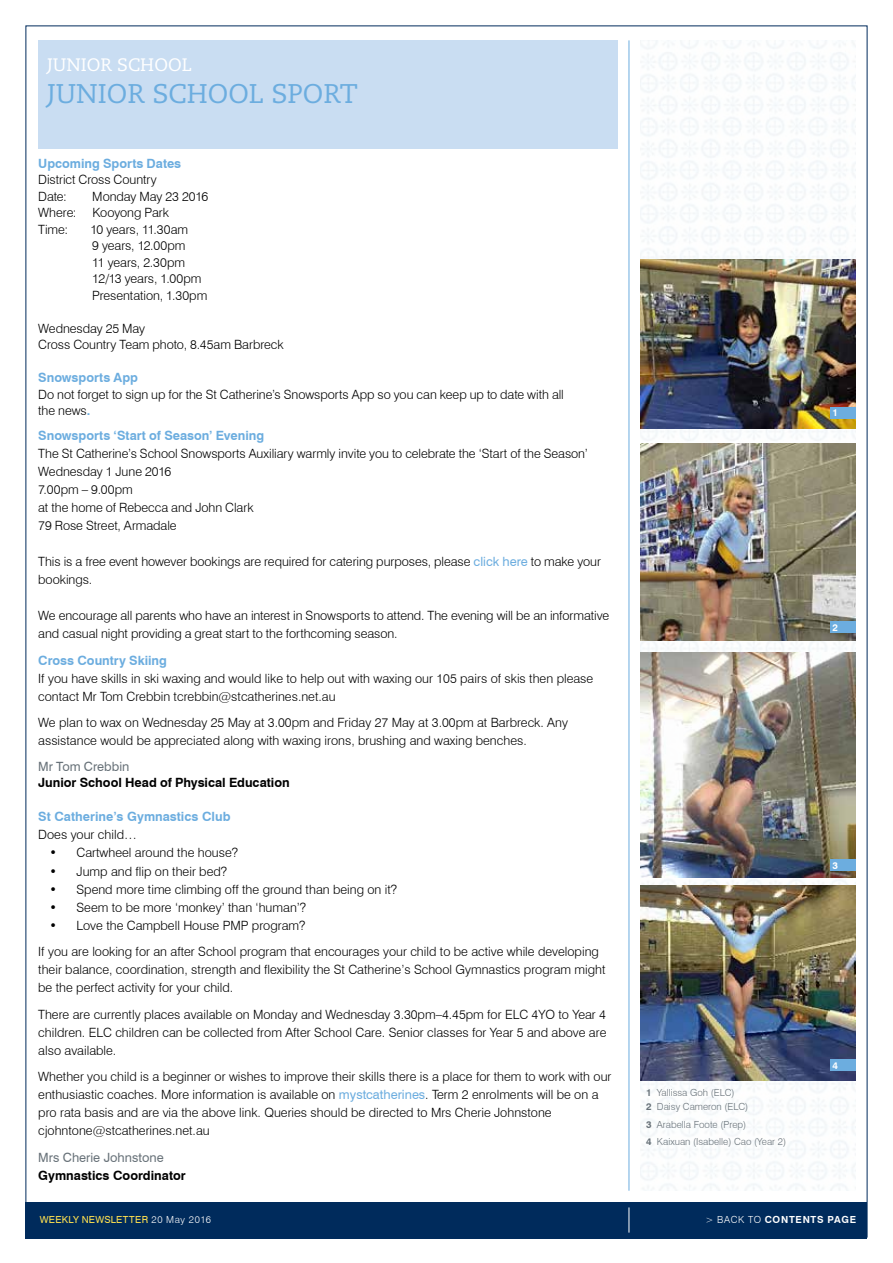
<style>
.page{position:relative;width:893px;height:1263px;background:#fff}
.page>*{position:absolute;margin:0;border:0;box-sizing:border-box;transform-origin:0 0}
.t1{font:27px "Caecilia LT Std";color:#6caddf}
.t2{font:18px "Caecilia LT Std";color:#fff}
.t3{font:300 12.75px/18px "Swiss 721 BT";color:#000}
.t4{font:700 12.75px "Swiss 721 BT";color:#6caddf}
.t5{font:700 12.75px "Swiss 721 BT";color:#000}
.t6{font:12.75px "Swiss 721 BT";color:#687279}
.t7{font:300 9.75px/13.5px "Swiss 721 BT";color:#687279}
.t8{font:9.75px "Swiss 721 BT";letter-spacing:.03em;color:#ffe14f}
.t9{font:700 9.75px "Swiss 721 BT";letter-spacing:.075em;color:#fff}
.s1{font-weight:700;color:#6caddf}
.s2{font-weight:400;color:#6caddf}
.s3{font-weight:700}
.s4{font-weight:300;color:#fff}
.s5{font-weight:300}
</style>
<div class="page">
<div style="left:26px;top:1202px;width:841px;height:36px;background:#002b5c"></div>
<hr style="left:629px;top:40px;width:1px;height:1151px;background:#6caddf">
<div style="left:38px;top:40px;width:580px;height:109px;background:#c9ddf2"></div>
<img style="left:640px;top:40px;width:216px;height:1151px">
<svg style="left:629px;top:1207px;width:1px;height:25px"></svg>
<img style="left:640px;top:259px;width:216px;height:169px">
<img style="left:640px;top:443px;width:216px;height:198px">
<img style="left:640px;top:653px;width:216px;height:224px">
<img style="left:640px;top:886px;width:216px;height:194px">
<div style="left:830px;top:407px;width:26px;height:11px;background:#6caddf"></div>
<div style="left:830px;top:621px;width:26px;height:11px;background:#6caddf"></div>
<div style="left:830px;top:860px;width:26px;height:11px;background:#6caddf"></div>
<div style="left:830px;top:1059px;width:26px;height:11px;background:#6caddf"></div>
<h2 class="t2" style="left:47px;top:54px;width:146px">JUNIOR SCHOOL</h2>
<h1 class="t1" style="left:47px;top:78px;width:312px">JUNIOR SCHOOL SPORT</h1>
<p class="t4" style="left:38px;top:156px;width:144px">Upcoming Sports Dates</p>
<p class="t3" style="left:38px;top:171px;width:120px;line-height:16.5px">District Cross Country<br>Date:</p>
<p class="t3" style="left:38px;top:188px;width:172px;line-height:16.5px;text-indent:54px">Monday May 23 2016<br>Where: Kooyong Park<br>Time:</p>
<p class="t3" style="left:90px;top:221px;width:118px;line-height:16.5px">10 years, 11.30am<br>9 years, 12.00pm<br>11 years, 2.30pm<br>12/13 years, 1.00pm<br>Presentation, 1.30pm</p>
<p class="t3" style="left:38px;top:320px;width:247px;line-height:16.5px">Wednesday 25 May<br>Cross Country Team photo, 8.45am Barbreck</p>
<p class="t4" style="left:38px;top:370px;width:101px">Snowsports App</p>
<p class="t3" style="left:38px;top:386px;width:527px;line-height:16.5px">Do not forget to sign up for the St Catherine’s Snowsports App so you can keep up to date with all the news<span class="s1">.</span></p>
<p class="t4" style="left:38px;top:428px;width:227px">Snowsports ‘Start of Season’ Evening</p>
<p class="t3" style="left:38px;top:445px;width:551px">The St Catherine’s School Snowsports Auxiliary warmly invite you to celebrate the ‘Start of the Season’ Wednesday 1 June 2016<br>7.00pm – 9.00pm<br>at the home of Rebecca and John Clark<br>79 Rose Street, Armadale</p>
<p class="t3" style="left:38px;top:553px;width:564px">This is a free event however bookings are required for catering purposes, please <span class="s2">click here</span> to make your bookings.</p>
<p class="t3" style="left:38px;top:607px;width:572px">We encourage all parents who have an interest in Snowsports to attend. The evening will be an informative and casual night providing a great start to the forthcoming season.</p>
<p class="t4" style="left:38px;top:653px;width:130px">Cross Country Skiing</p>
<p class="t3" style="left:38px;top:669px;width:556px">If you have skills in ski waxing and would like to help out with waxing our 105 pairs of skis then please contact Mr Tom Crebbin tcrebbin@stcatherines.net.au</p>
<p class="t3" style="left:38px;top:714px;width:531px">We plan to wax on Wednesday 25 May at 3.00pm and Friday 27 May at 3.00pm at Barbreck. Any assistance would be appreciated along with waxing irons, brushing and waxing benches.</p>
<p class="t6" style="left:38px;top:758px;width:93px">Mr Tom Crebbin</p>
<p class="t5" style="left:38px;top:775px;width:253px">Junior School Head of Physical Education</p>
<p class="t4" style="left:38px;top:809px;width:194px">St Catherine’s Gymnastics Club</p>
<p class="t3" style="left:38px;top:826px;width:100px">Does your child…</p>
<p class="t3" style="left:50px;top:844px;width:190px">• Cartwheel around the house?</p>
<p class="t3" style="left:50px;top:862px;width:179px">• Jump and flip on their bed?</p>
<p class="t3" style="left:50px;top:880px;width:349px">• Spend more time climbing off the ground than being on it?</p>
<p class="t3" style="left:50px;top:898px;width:258px">• Seem to be more ‘monkey’ than ‘human’?</p>
<p class="t3" style="left:38px;top:911px;width:562px;line-height:26.5px;text-indent:11px">• Love the Campbell House PMP program?<br>If you are looking for an after School program that encourages your child to be active while developing</p>
<p class="t3" style="left:38px;top:960px;width:569px">their balance, coordination, strength and flexibility the St Catherine’s School Gymnastics program might be the perfect activity for your child.</p>
<p class="t3" style="left:38px;top:1005px;width:570px;text-align:justify">There are currently places available on Monday and Wednesday 3.30pm–4.45pm for ELC 4YO to Year 4 children. ELC children can be collected from After School Care. Senior classes for Year 5 and above are also available.</p>
<p class="t3" style="left:38px;top:1067px;width:575px">Whether you child is a beginner or wishes to improve their skills there is a place for them to work with our enthusiastic coaches. More information is available on <span class="s2">mystcatherines</span>. Term 2 enrolments will be on a pro rata basis and are via the above link. Queries should be directed to Mrs Cherie Johnstone cjohntone@stcatherines.net.au</p>
<p class="t6" style="left:38px;top:1149px;width:127px">Mrs Cherie Johnstone</p>
<p class="t5" style="left:38px;top:1167px;width:149px">Gymnastics Coordinator</p>
<p class="t7" style="left:646px;top:1086px;width:104px"><span class="s3">1</span> Yallissa Goh (ELC)<br><span class="s3">2</span> Daisy Cameron (ELC)</p>
<p class="t7" style="left:646px;top:1115px;width:141px;line-height:17.7px"><span class="s3">3</span> Arabella Foote (Prep)<br><span class="s3">4</span> Kaixuan (Isabelle) Cao (Year 2)</p>
<p class="t9" style="left:832px;top:407px;width:7px">1</p>
<p class="t9" style="left:832px;top:621px;width:7px">2</p>
<p class="t9" style="left:832px;top:860px;width:7px">3</p>
<p class="t9" style="left:832px;top:1059px;width:7px">4</p>
<p class="t8" style="left:40px;top:1213px;width:173px">WEEKLY NEWSLETTER <span class="s4">20 May 2016</span></p>
<p class="t9" style="left:705px;top:1213px;width:152px"><span class="s5">&gt; BACK TO</span> CONTENTS PAGE</p>
</div>
